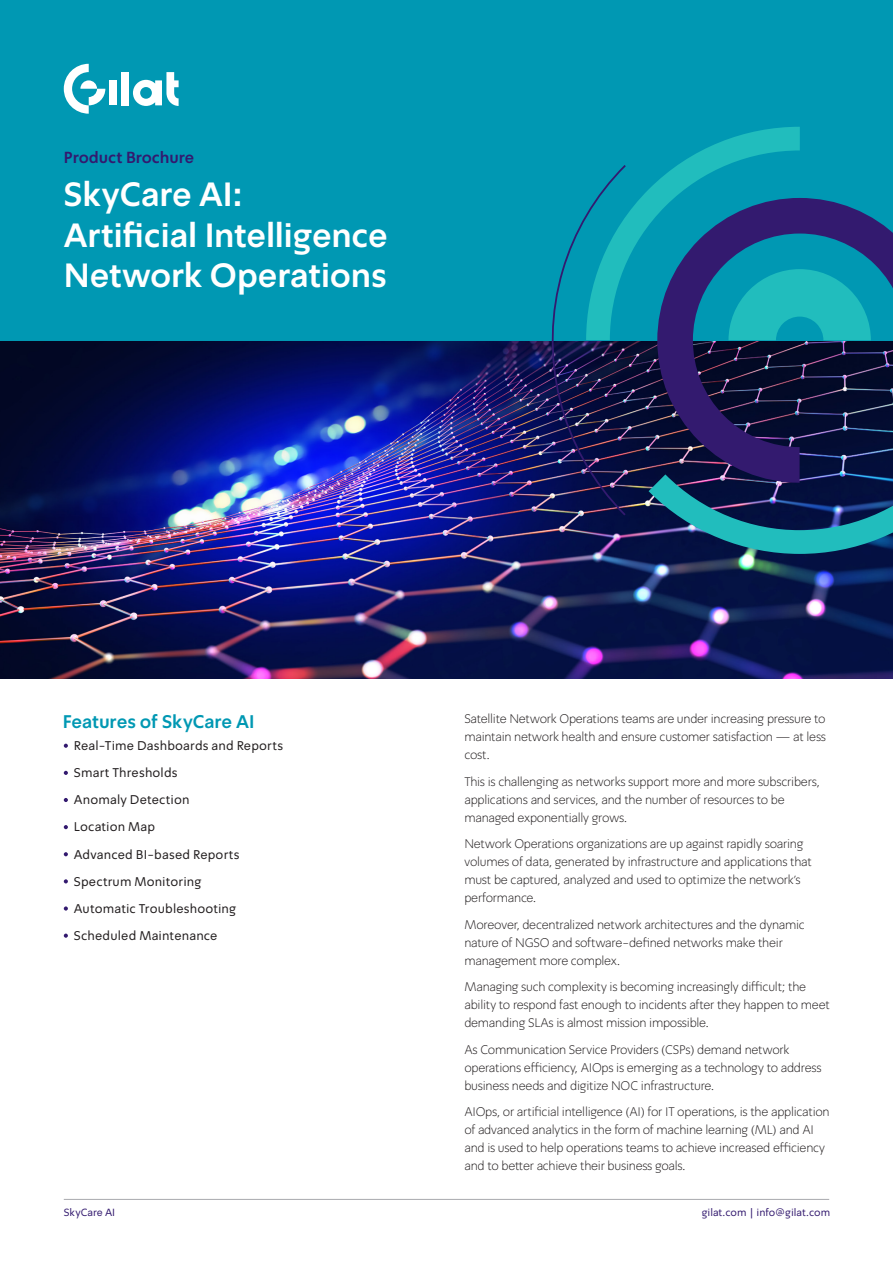
<style>
.page{position:relative;width:893px;height:1263px;background:#fff}
.page>*{position:absolute;margin:0;border:0;box-sizing:border-box;transform-origin:0 0}
.t1{font:700 33px/40.5px "Simpler Pro";letter-spacing:-.005em;color:#fff}
.t2{font:700 18px "Simpler Pro";color:#0098b3}
.t3{font:700 15.75px "Simpler Pro";color:#331a6f}
.t4{font:300 12.75px/18px "Simpler Pro";letter-spacing:-.02em;color:#231f20}
.t5{font:12.75px "Simpler Pro";letter-spacing:.015em;color:#231f20}
.t6{font:10.5px "Simpler Pro";color:#331a6f}
</style>
<div class="page">
<img style="left:0;top:340px;width:893px;height:338px">
<div style="left:0;top:0;width:893px;height:340px;background:#0098b3"></div>
<svg style="left:64px;top:64px;width:41px;height:50px"></svg>
<div style="left:109px;top:80px;width:8px;height:25px;background:#fff"></div>
<div style="left:121px;top:72px;width:8px;height:33px;background:#fff"></div>
<svg style="left:133px;top:72px;width:46px;height:34px"></svg>
<svg style="left:64px;top:744px;width:4px;height:4px"></svg>
<svg style="left:64px;top:771px;width:4px;height:4px"></svg>
<svg style="left:64px;top:798px;width:4px;height:4px"></svg>
<svg style="left:64px;top:825px;width:4px;height:4px"></svg>
<svg style="left:64px;top:852px;width:4px;height:4px"></svg>
<svg style="left:64px;top:879px;width:4px;height:4px"></svg>
<svg style="left:64px;top:906px;width:4px;height:4px"></svg>
<svg style="left:64px;top:933px;width:4px;height:5px"></svg>
<hr style="left:64px;top:1199px;width:765px;height:1px;background:#a8a9ad">
<svg style="left:800px;top:198px;width:93px;height:90px;fill:#331a6f"></svg>
<svg style="left:628px;top:127px;width:172px;height:213px"></svg>
<svg style="left:649px;top:340px;width:244px;height:214px;background:#172b54"></svg>
<svg style="left:728px;top:269px;width:143px;height:71px"></svg>
<svg style="left:545px;top:165px;width:83px;height:352px"></svg>
<p class="t3" style="left:64px;top:148px;width:132px">Product Brochure</p>
<p class="t1" style="left:64px;top:176px;width:325px">SkyCare AI:<br>Artificial Intelligence<br>Network Operations</p>
<p class="t2" style="left:63px;top:710px;width:193px">Features of SkyCare AI</p>
<p class="t5" style="left:74px;top:737px;width:211px">Real-Time Dashboards and Reports</p>
<p class="t5" style="left:74px;top:765px;width:105px">Smart Thresholds</p>
<p class="t5" style="left:74px;top:792px;width:117px">Anomaly Detection</p>
<p class="t5" style="left:74px;top:819px;width:83px">Location Map</p>
<p class="t5" style="left:74px;top:846px;width:167px">Advanced BI-based Reports</p>
<p class="t5" style="left:74px;top:873px;width:129px">Spectrum Monitoring</p>
<p class="t5" style="left:74px;top:900px;width:164px">Automatic Troubleshooting</p>
<p class="t5" style="left:74px;top:927px;width:145px">Scheduled Maintenance</p>
<p class="t6" style="left:64px;top:1206px;width:53px">SkyCare AI</p>
<p class="t4" style="left:464px;top:710px;width:363px;text-align:justify">Satellite Network Operations teams are under increasing pressure to maintain network health and ensure customer satisfaction — at less cost.</p>
<p class="t4" style="left:464px;top:772px;width:357px">This is challenging as networks support more and more subscribers, applications and services, and the number of resources to be managed exponentially grows.</p>
<p class="t4" style="left:464px;top:835px;width:349px">Network Operations organizations are up against rapidly soaring volumes of data, generated by infrastructure and applications that must be captured, analyzed and used to optimize the networks’ performance.</p>
<p class="t4" style="left:464px;top:915px;width:342px">Moreover, decentralized network architectures and the dynamic nature of NGSO and software-defined networks make their management more complex.</p>
<p class="t4" style="left:464px;top:978px;width:367px">Managing such complexity is becoming increasingly difficult; the ability to respond fast enough to incidents after they happen to meet demanding SLAs is almost mission impossible.</p>
<p class="t4" style="left:464px;top:1040px;width:359px">As Communication Service Providers (CSPs) demand network operations efficiency, AIOps is emerging as a technology to address business needs and digitize NOC infrastructure.</p>
<p class="t4" style="left:464px;top:1103px;width:367px">AIOps, or artificial intelligence (AI) for IT operations is, the application of advanced analytics in the form of machine learning (ML) and AI and is used to help operations teams to achieve increased efficiency and to better achieve their business goals.</p>
<p class="t6" style="left:702px;top:1206px;width:130px">gilat.com | info@gilat.com</p>
</div>
